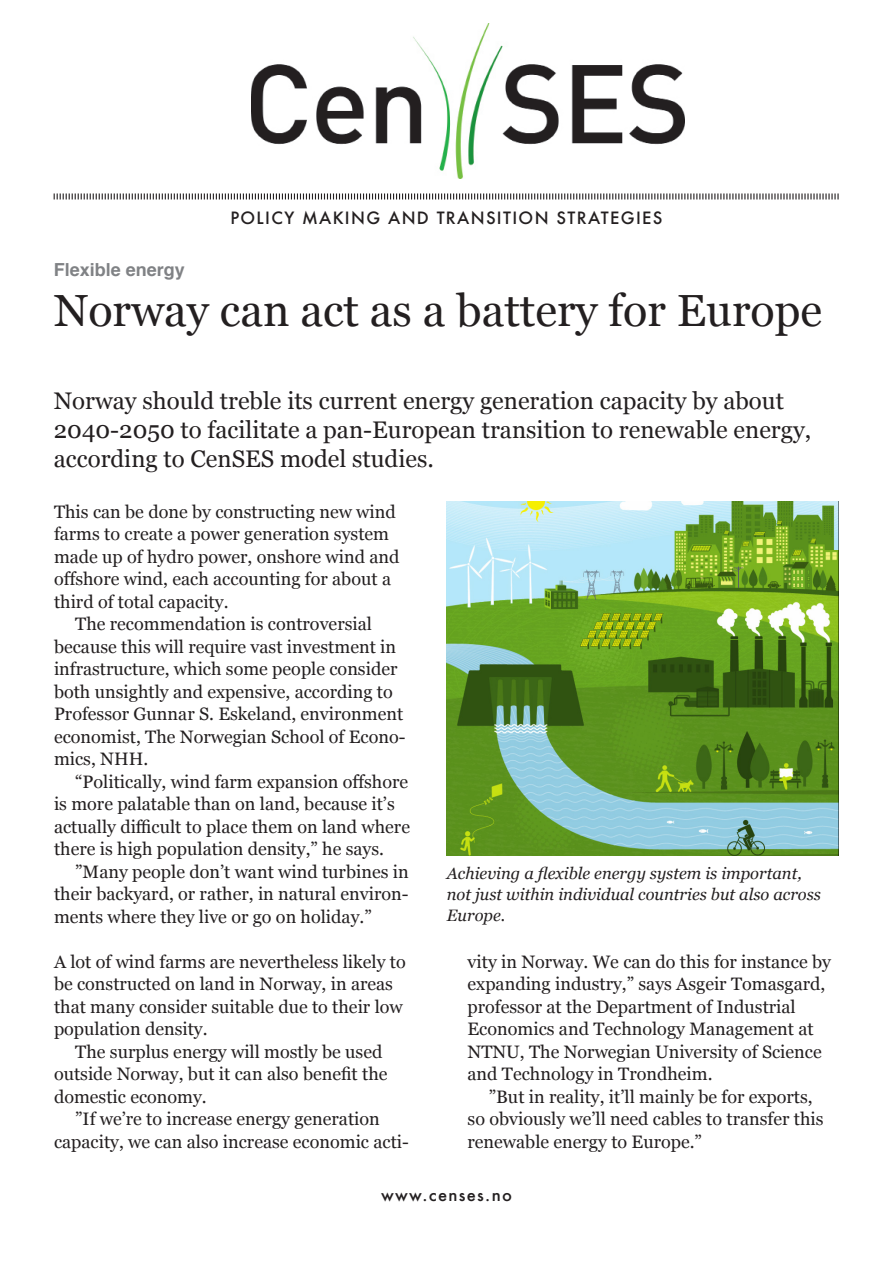
<style>
.page{position:relative;width:893px;height:1263px;background:#fff}
.page>*{position:absolute;margin:0;border:0;box-sizing:border-box;transform-origin:0 0}
.Tittel{font:45px "Georgia";color:#231f20}
.Stikktittel{font:24px/28.8px "Georgia";color:#231f20}
.Brødtekst{font:18px/22.5px "Georgia";color:#231f20}
.Brødtekst_uten_innry{font:18px/22.5px "Georgia";color:#231f20}
.t1{font:700 18px "Helvetica";color:#808285}
.Bildebyline{font:italic 16.5px/21px "Georgia";color:#231f20}
.Heading{font:500 16.5px "Futura";letter-spacing:.08em;color:#231f20}
</style>
<div class="page">
<img style="left:251px;top:23px;width:433px;height:155px">
<svg style="left:53px;top:193px;width:786px;height:7px"></svg>
<img style="left:446px;top:502px;width:393px;height:353px">
<p class="t1" style="left:54px;top:255px;width:133px">Flexible energy</p>
<p class="Heading" style="left:230px;top:206px;width:434px">POLICY MAKING AND TRANSITION STRATEGIES</p>
<p class="Tittel" style="left:54px;top:278px;width:770px">Norway can act as a battery for Europe</p>
<p class="Stikktittel" style="left:54px;top:386px;width:759px">Norway should treble its current energy generation capacity by about<br>2040-2050 to facilitate a pan-European transition to renewable energy, according to CenSES model studies.</p>
<p class="Brødtekst_uten_innry" style="left:54px;top:499px;width:347px">This can be done by constructing new wind farms to create a power generation system made up of hydro power, onshore wind and offshore wind, each accounting for about a third of total capacity.</p>
<p class="Brødtekst" style="left:54px;top:612px;width:353px;text-indent:21px">The recommendation is controversial because this will require vast investment in infrastructure, which some people consider both unsightly and expensive, according to Professor Gunnar S. Eskeland, environment economist, The Norwegian School of Econo&shy;mics, NHH.</p>
<p class="Brødtekst" style="left:54px;top:769px;width:358px;text-indent:21px">“Politically, wind farm expansion offshore is more palatable than on land, because it’s actually difficult to place them on land where there is high population density,” he says.</p>
<p class="Brødtekst" style="left:54px;top:859px;width:356px;text-align:justify;text-indent:21px">”Many people don’t want wind turbines in their backyard, or rather, in natural environ&shy;ments where they live or go on holiday.”</p>
<p class="Brødtekst_uten_innry" style="left:54px;top:949px;width:353px">A lot of wind farms are nevertheless likely to be constructed on land in Norway, in areas that many consider suitable due to their low population density.</p>
<p class="Brødtekst" style="left:54px;top:1039px;width:335px;text-indent:21px">The surplus energy will mostly be used outside Norway, but it can also benefit the domestic economy.</p>
<p class="Brødtekst" style="left:54px;top:1107px;width:356px;text-align:center">”If we’re to increase energy generation capacity, we can also increase economic acti-</p>
<p class="Bildebyline" style="left:447px;top:862px;width:376px">Achieving a flexible energy system is important, not just within individual countries but also across<br>Europe.</p>
<p class="Brødtekst" style="left:468px;top:949px;width:365px">vity in Norway. We can do this for instance by expanding industry,” says Asgeir Tomasgard, professor at the Department of Industrial Economics and Technology Management at NTNU, The Norwegian University of Science and Technology in Trondheim.</p>
<p class="Brødtekst" style="left:468px;top:1084px;width:357px;text-indent:21px">”But in reality, it’ll mainly be for exports, so obviously we’ll need cables to transfer this renewable energy to Europe.”</p>
<p class="Heading" style="left:381px;top:1183px;width:132px">www.censes.no</p>
</div>
